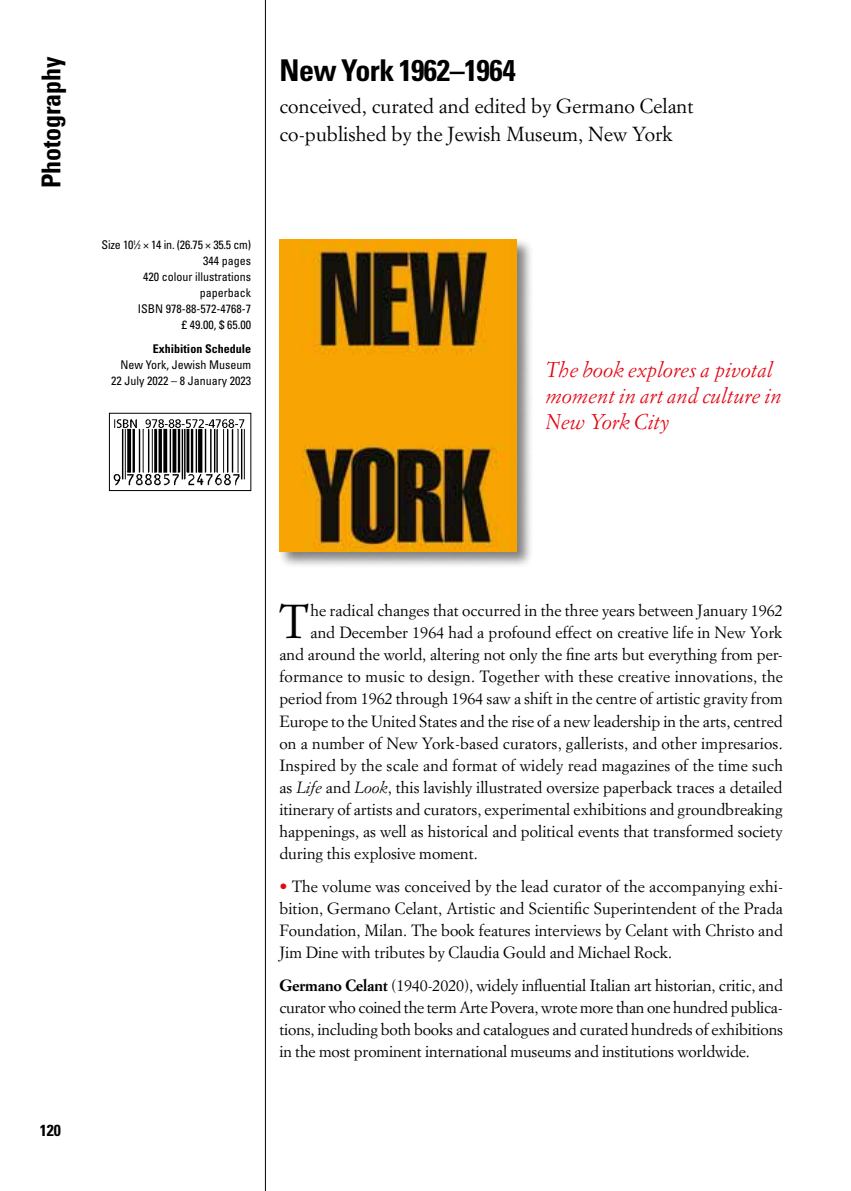
<style>
.page{position:relative;width:851px;height:1191px;background:#fff}
.page>*{position:absolute;margin:0;border:0;box-sizing:border-box;transform-origin:0 0}
.t1{font:46.8px "Simoncini Garamond";color:#000}
.t2{font:700 condensed 30px "Univers";letter-spacing:-.015em;color:#000}
.t3{font:700 condensed 26px "Univers";letter-spacing:-.005em;color:#000}
.t4{font:italic 21px/26px "Simoncini Garamond";color:#e30613}
.t5{font:20px/28px "Simoncini Garamond";color:#000}
.t6{font:16px/22px "Simoncini Garamond";color:#000;text-align:justify}
.t7{font:700 condensed 16px "Univers";color:#000}
.t8{font:condensed 12px/16px "Univers";color:#000;text-align:right}
.t9{font:700 condensed 12px "Univers";color:#000}
.s1{font-size:6.6px}
.s2{font-style:italic}
.s3{color:#e30613}
.s4{font-weight:700}
</style>
<div class="page">
<hr style="left:265px;top:0;width:1px;height:1191px;background:#000">
<img style="left:113px;top:419px;width:132px;height:67px">
<div style="left:109px;top:413px;width:142px;height:78px;border:1px solid #000"></div>
<div style="left:277px;top:237px;width:257px;height:332px;background:#000;opacity:.5"></div>
<img style="left:279px;top:239px;width:238px;height:312px">
<h3 class="t3" style="left:35px;top:188px;width:133px;rotate:-90deg">Photography</h3>
<h2 class="t2" style="left:279px;top:51px;width:238px">New York 1962–1964</h2>
<p class="t5" style="left:279px;top:91px;width:415px">conceived, curated and edited by Germano Celant co-published by the Jewish Museum, New York</p>
<p class="t8" style="left:102px;top:236px;width:151px">Size 10<sup>1</sup>⁄<span class="s1">2</span> × 14 in. (26.75 × 35.5 cm)<br>344 pages<br>420 colour illustrations paperback<br>ISBN 978-88-572-4768-7<br>£ 49.00, $ 65.00</p>
<p class="t9" style="left:153px;top:341px;width:100px">Exhibition Schedule</p>
<p class="t8" style="left:111px;top:356px;width:141px">New York, Jewish Museum<br>22 July 2022 – 8 January 2023</p>
<h3 class="t4" style="left:545px;top:357px;width:238px">The book explores a pivotal moment in art and culture in<br>New York City</h3>
<p class="t7" style="left:40px;top:1120px;width:23px">120</p>
<h1 class="t1" style="left:279px;top:593px;width:32px">T</h1>
<p class="t6" style="left:310px;top:599px;width:474px">he radical changes that occurred in the three years between January 1962</p>
<p class="t6" style="left:310px;top:621px;width:473px">and December 1964 had a profound effect on creative life in New York</p>
<p class="t6" style="left:279px;top:643px;width:505px">and around the world, altering not only the fine arts but everything from per-</p>
<p class="t6" style="left:279px;top:665px;width:505px">formance to music to design. Together with these creative innovations, the</p>
<p class="t6" style="left:279px;top:687px;width:505px">period from 1962 through 1964 saw a shift in the centre of artistic gravity from</p>
<p class="t6" style="left:279px;top:709px;width:504px">Europe to the United States and the rise of a new leadership in the arts, centred</p>
<p class="t6" style="left:279px;top:731px;width:504px">on a number of New York-based curators, gallerists, and other impresarios.</p>
<p class="t6" style="left:279px;top:753px;width:505px">Inspired by the scale and format of widely read magazines of the time such</p>
<p class="t6" style="left:279px;top:775px;width:504px">as <span class="s2">Life</span> and <span class="s2">Look</span>, this lavishly illustrated oversize paperback traces a detailed</p>
<p class="t6" style="left:279px;top:797px;width:505px">itinerary of artists and curators, experimental exhibitions and groundbreaking</p>
<p class="t6" style="left:279px;top:819px;width:504px">happenings, as well as historical and political events that transformed society</p>
<p class="t6" style="left:279px;top:841px;width:200px">during this explosive moment.</p>
<p class="t6" style="left:279px;top:874px;width:505px"><span class="s3">•</span> The volume was conceived by the lead curator of the accompanying exhi&shy;bition, Germano Celant, Artistic and Scientific Superintendent of the Prada Foundation, Milan. The book features interviews by Celant with Christo and Jim Dine with tributes by Claudia Gould and Michael Rock.</p>
<p class="t6" style="left:279px;top:973px;width:505px"><span class="s4">Germano Celant</span> (1940-2020), widely influential Italian art historian, critic, and curator who coined the term Arte Povera, wrote more than one hundred publica&shy;tions, including both books and catalogues and curated hundreds of exhibitions in the most prominent international museums and institutions worldwide.</p>
</div>
